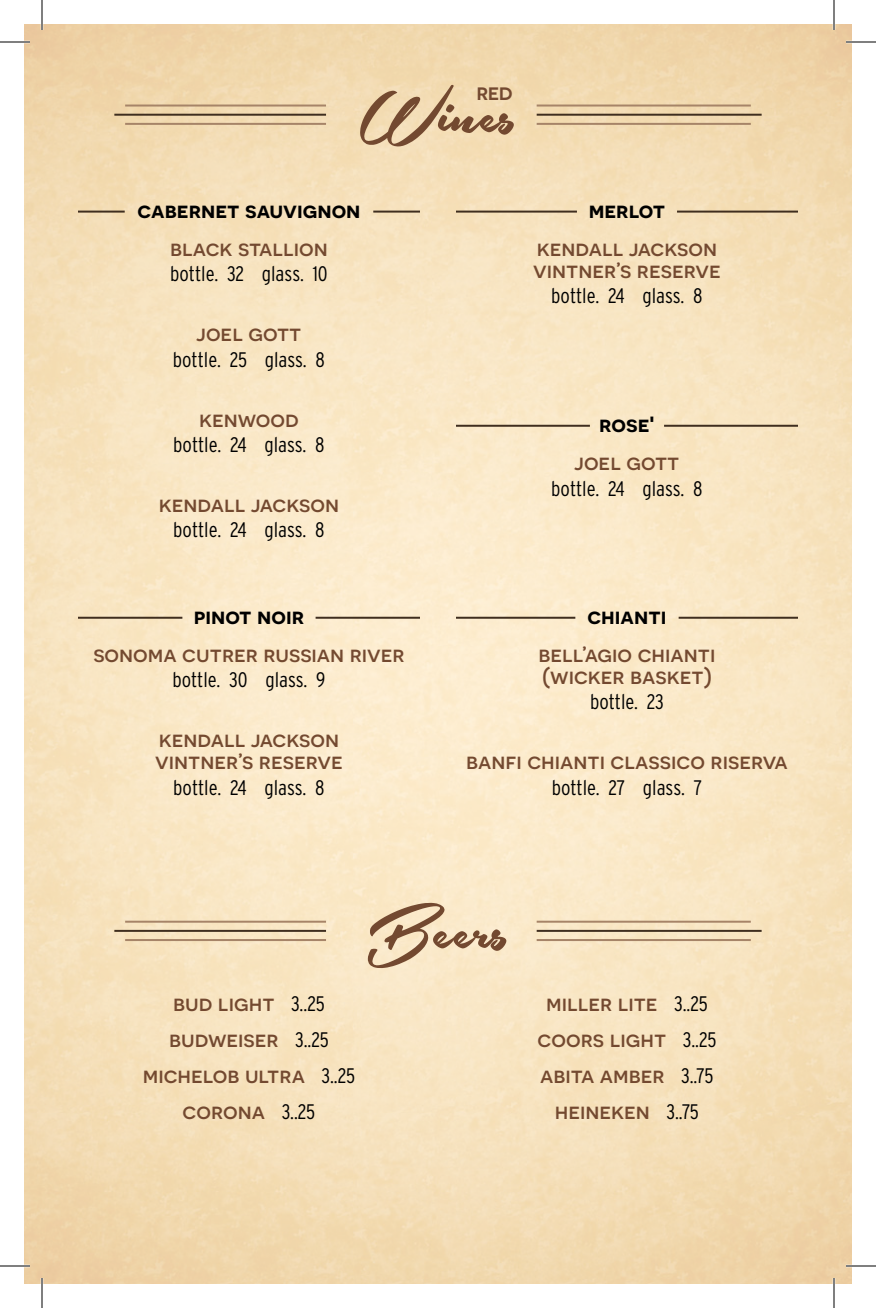
<style>
.page{position:relative;width:876px;height:1308px;background:#fff}
.page>*{position:absolute;margin:0;border:0;box-sizing:border-box;transform-origin:0 0}
.t1{font:85px "Southern Aire Personal Use Only";color:#734930}
.t2{font:500 22px "Novecentosanswide";color:#734930}
.t3{font:600 22px "Novecentosanswide";color:#000}
.t4{font:300 condensed 21px "Interstate";color:#000}
.t5{font:600 18px "Novecentosanswide";color:#734930}
.s1{font-family:"Interstate";font-weight:300;font-stretch:condensed;font-size:21px;color:#000}
</style>
<div class="page">
<hr style="left:114px;top:114px;width:212px;height:2px;background:#3f2e1f">
<hr style="left:125px;top:105px;width:201px;height:2px;background:#a68468">
<hr style="left:125px;top:123px;width:201px;height:2px;background:#a68468">
<hr style="left:537px;top:114px;width:225px;height:2px;background:#3f2e1f">
<hr style="left:537px;top:105px;width:214px;height:2px;background:#a68468">
<hr style="left:537px;top:123px;width:214px;height:2px;background:#a68468">
<hr style="left:456px;top:211px;width:121px;height:2px;background:#3f2e1f">
<hr style="left:677px;top:211px;width:121px;height:2px;background:#3f2e1f">
<hr style="left:456px;top:425px;width:134px;height:2px;background:#3f2e1f">
<hr style="left:664px;top:425px;width:134px;height:2px;background:#3f2e1f">
<hr style="left:78px;top:211px;width:47px;height:2px;background:#3f2e1f">
<hr style="left:373px;top:211px;width:47px;height:2px;background:#3f2e1f">
<hr style="left:456px;top:617px;width:119px;height:2px;background:#3f2e1f">
<hr style="left:679px;top:617px;width:119px;height:2px;background:#3f2e1f">
<hr style="left:78px;top:617px;width:104px;height:2px;background:#3f2e1f">
<hr style="left:316px;top:617px;width:104px;height:2px;background:#3f2e1f">
<hr style="left:114px;top:930px;width:212px;height:2px;background:#3f2e1f">
<hr style="left:125px;top:921px;width:201px;height:2px;background:#a68468">
<hr style="left:125px;top:939px;width:201px;height:2px;background:#a68468">
<hr style="left:537px;top:930px;width:225px;height:2px;background:#3f2e1f">
<hr style="left:537px;top:921px;width:214px;height:2px;background:#a68468">
<hr style="left:537px;top:939px;width:214px;height:2px;background:#a68468">
<hr style="left:0;top:42px;width:30px;height:1px;background:#000">
<hr style="left:846px;top:42px;width:30px;height:1px;background:#000">
<hr style="left:0;top:1266px;width:30px;height:1px;background:#000">
<hr style="left:846px;top:1266px;width:30px;height:1px;background:#000">
<hr style="left:42px;top:0;width:1px;height:30px;background:#000">
<hr style="left:42px;top:1278px;width:1px;height:30px;background:#000">
<hr style="left:834px;top:0;width:1px;height:30px;background:#000">
<hr style="left:834px;top:1278px;width:1px;height:30px;background:#000">
<p class="t1" style="left:359px;top:69px;width:160px">Wines</p>
<p class="t5" style="left:477px;top:83px;width:37px">RED</p>
<p class="t3" style="left:137px;top:197px;width:225px">cabernet sauvignon</p>
<p class="t2" style="left:170px;top:235px;width:159px">black stallion</p>
<p class="t4" style="left:170px;top:261px;width:159px">bottle. 32 glass. 10</p>
<p class="t2" style="left:197px;top:321px;width:106px">joel gott</p>
<p class="t4" style="left:173px;top:346px;width:154px">bottle. 25 glass. 8</p>
<p class="t2" style="left:199px;top:406px;width:101px">kenwood</p>
<p class="t4" style="left:173px;top:432px;width:153px">bottle. 24 glass. 8</p>
<p class="t2" style="left:159px;top:491px;width:182px">kendall jackson</p>
<p class="t4" style="left:173px;top:517px;width:153px">bottle. 24 glass. 8</p>
<p class="t3" style="left:589px;top:197px;width:78px">merlot</p>
<p class="t2" style="left:537px;top:235px;width:182px">kendall jackson</p>
<p class="t2" style="left:533px;top:257px;width:189px">vintner’s reserve</p>
<p class="t4" style="left:551px;top:283px;width:153px">bottle. 24 glass. 8</p>
<p class="t3" style="left:599px;top:411px;width:57px">rose'</p>
<p class="t2" style="left:575px;top:450px;width:106px">joel gott</p>
<p class="t4" style="left:551px;top:475px;width:153px">bottle. 24 glass. 8</p>
<p class="t3" style="left:194px;top:603px;width:112px">pinot noir</p>
<p class="t2" style="left:93px;top:642px;width:313px">sonoma cutrer russian river</p>
<p class="t4" style="left:173px;top:667px;width:154px">bottle. 30 glass. 9</p>
<p class="t3" style="left:588px;top:603px;width:80px">chianti</p>
<p class="t2" style="left:539px;top:642px;width:178px">bell’agio chianti</p>
<p class="t2" style="left:542px;top:664px;width:171px">(wicker basket)</p>
<p class="t4" style="left:590px;top:689px;width:75px">bottle. 23</p>
<p class="t2" style="left:159px;top:727px;width:182px">kendall jackson</p>
<p class="t2" style="left:155px;top:749px;width:189px">vintner’s reserve</p>
<p class="t4" style="left:173px;top:775px;width:153px">bottle. 24 glass. 8</p>
<p class="t2" style="left:466px;top:749px;width:323px">banfi chianti classico riserva</p>
<p class="t4" style="left:552px;top:775px;width:152px">bottle. 27 glass. 7</p>
<p class="t2" style="left:173px;top:990px;width:153px">bud light <span class="s1">3..25</span></p>
<p class="t2" style="left:169px;top:1026px;width:161px">budweiser <span class="s1">3..25</span></p>
<p class="t2" style="left:143px;top:1062px;width:214px">michelob ultra <span class="s1">3..25</span></p>
<p class="t2" style="left:183px;top:1098px;width:134px">corona <span class="s1">3..25</span></p>
<p class="t1" style="left:366px;top:886px;width:146px">Beers</p>
<p class="t2" style="left:546px;top:990px;width:163px">miller lite <span class="s1">3..25</span></p>
<p class="t2" style="left:537px;top:1026px;width:181px">coors light <span class="s1">3..25</span></p>
<p class="t2" style="left:540px;top:1062px;width:175px">abita amber <span class="s1">3..75</span></p>
<p class="t2" style="left:555px;top:1098px;width:146px">heineken <span class="s1">3..75</span></p>
</div>
